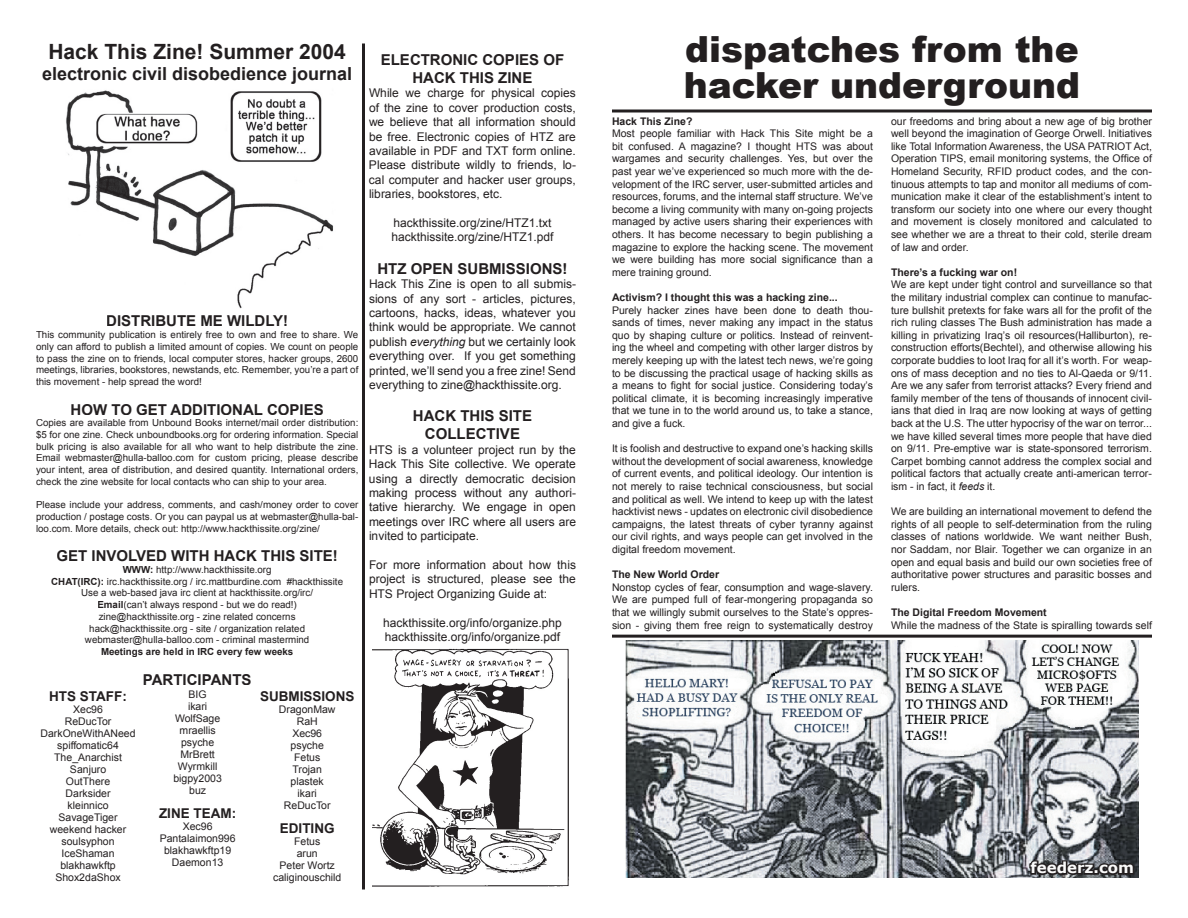
<style>
.page{position:relative;width:1188px;height:918px;background:#fff}
.page>*{position:absolute;margin:0;border:0;box-sizing:border-box;transform-origin:0 0}
.t1{font:900 36px/36px "Arial";color:#231f20}
.t2{font:700 21px "Arial";color:#231f20}
.t3{font:700 18px "Arial";color:#231f20}
.t4{font:700 15px/18px "Arial";color:#231f20;text-align:center}
.t5{font:700 15px "Verdana";color:#fafafa}
.t6{font:700 13.5px "Arial";color:#231f20}
.t7{font:12px/14.4px "Arial";color:#231f20;text-align:justify}
.t8{font:10.5px/12.6px "Arial";color:#231f20;text-align:justify}
.t9{font:700 10.5px "Arial";color:#231f20}
.t10{font:9.75px/11.7px "Arial";color:#231f20;text-align:justify}
.t11{font:700 9.75px "Arial";color:#231f20}
.s1{font-weight:700}
.s2{font-style:italic}
</style>
<div class="page">
<hr style="left:612px;top:109px;width:540px;height:3px;background:#231f20">
<hr style="left:612px;top:635px;width:540px;height:3px;background:#231f20">
<img style="left:626px;top:640px;width:513px;height:237px">
<svg style="left:1028px;top:859px;width:108px;height:18px;background:#3f3f42"></svg>
<hr style="left:362px;top:44px;width:3px;height:846px;background:#231f20">
<img style="left:66px;top:90px;width:267px;height:218px">
<img style="left:372px;top:648px;width:197px;height:239px">
<h2 class="t2" style="left:48px;top:40px;width:299px">Hack This Zine! Summer 2004</h2>
<h3 class="t3" style="left:42px;top:64px;width:312px">electronic civil disobedience journal</h3>
<h3 class="t4" style="left:106px;top:312px;width:183px">DISTRIBUTE ME WILDLY!</h3>
<p class="t10" style="left:36px;top:329px;width:324px">This community publication is entirely free to own and free to share. We only can afford to publish a limited amount of copies. We count on people to pass the zine on to friends, local computer stores, hacker groups, 2600 meetings, libraries, bookstores, newstands, etc. Remember, you’re a part of this movement - help spread the word!</p>
<h3 class="t4" style="left:71px;top:400px;width:255px">HOW TO GET ADDITIONAL COPIES</h3>
<p class="t10" style="left:36px;top:417px;width:324px">Copies are available from Unbound Books internet/mail order distribution: $5 for one zine. Check unboundbooks.org for ordering information. Special bulk pricing is also available for all who want to help distribute the zine.<br>Email webmaster@hulla-balloo.com for custom pricing, please describe your intent, area of distribution, and desired quantity. International orders, check the zine website for local contacts who can ship to your area.</p>
<p class="t10" style="left:36px;top:499px;width:324px">Please include your address, comments, and cash/money order to cover production / postage costs. Or you can paypal us at webmaster@hulla-bal&shy;loo.com. More details, check out: http://www.hackthissite.org/zine/</p>
<h3 class="t4" style="left:57px;top:547px;width:283px">GET INVOLVED WITH HACK THIS SITE!</h3>
<p class="t10" style="left:51px;top:564px;width:293px;text-align:center"><span class="s1">WWW:</span> http://www.hackthissite.org<br><span class="s1">CHAT(IRC):</span> irc.hackthissite.org / irc.mattburdine.com #hackthissite Use a web-based java irc client at hackthissite.org/irc/<br><span class="s1">Email</span>(can’t always respond - but we do read!) zine@hackthissite.org - zine related concerns hack@hackthissite.org - site / organization related webmaster@hulla-balloo.com - criminal mastermind</p>
<p class="t11" style="left:101px;top:646px;width:194px">Meetings are held in IRC every few weeks</p>
<h3 class="t4" style="left:143px;top:670px;width:110px">PARTICIPANTS</h3>
<p class="t6" style="left:49px;top:688px;width:79px">HTS STAFF:</p>
<p class="t8" style="left:41px;top:703px;width:97px;line-height:12px;text-align:center">Xec96<br>ReDucTor<br>DarkOneWithANeed spiffomatic64<br>The_Anarchist<br>Sanjuro<br>OutThere<br>Darksider<br>kleinnico<br>SavageTiger weekend hacker soulsyphon<br>IceShaman blakhawkftp<br>Shox2daShox</p>
<p class="t6" style="left:260px;top:688px;width:96px">SUBMISSIONS</p>
<p class="t8" style="left:279px;top:703px;width:58px;line-height:12px;text-align:center">DragonMaw<br>RaH<br>Xec96 psyche<br>Fetus<br>Trojan plastek<br>ikari<br>ReDucTor</p>
<p class="t6" style="left:280px;top:820px;width:56px">EDITING</p>
<p class="t8" style="left:273px;top:835px;width:70px;line-height:12px;text-align:center">Fetus<br>arun<br>Peter Wortz caliginouschild</p>
<p class="t8" style="left:173px;top:689px;width:50px;line-height:12px;text-align:center">BIG<br>ikari<br>WolfSage mraellis psyche<br>MrBrett<br>Wyrmkill bigpy2003 buz</p>
<p class="t6" style="left:159px;top:806px;width:79px">ZINE TEAM:</p>
<p class="t8" style="left:160px;top:821px;width:77px;line-height:12px;text-align:center">Xec96<br>Pantalaimon996 blakhawkftp19<br>Daemon13</p>
<h3 class="t4" style="left:381px;top:51px;width:185px">ELECTRONIC COPIES OF<br>HACK THIS ZINE</h3>
<p class="t7" style="left:369px;top:86px;width:209px">While we charge for physical copies of the zine to cover production costs, we believe that all information should be free. Electronic copies of HTZ are available in PDF and TXT form online.<br>Please distribute wildly to friends, lo&shy;cal computer and hacker user groups, libraries, bookstores, etc.</p>
<p class="t7" style="left:391px;top:216px;width:164px">hackthissite.org/zine/HTZ1.txt hackthissite.org/zine/HTZ1.pdf</p>
<h3 class="t4" style="left:377px;top:259px;width:192px">HTZ OPEN SUBMISSIONS!</h3>
<p class="t7" style="left:369px;top:277px;width:208px">Hack This Zine is open to all submis&shy;sions of any sort - articles, pictures, cartoons, hacks, ideas, whatever you think would be appropriate. We cannot publish <span class="s2">everything</span> but we certainly look everything over. If you get something printed, we’ll send you a free zine! Send everything to zine@hackthissite.org.</p>
<h3 class="t4" style="left:413px;top:407px;width:121px">HACK THIS SITE<br>COLLECTIVE</h3>
<p class="t7" style="left:369px;top:442px;width:209px">HTS is a volunteer project run by the Hack This Site collective. We operate using a directly democratic decision making process without any authori&shy;tative hierarchy. We engage in open meetings over IRC where all users are invited to participate.</p>
<p class="t7" style="left:369px;top:558px;width:208px">For more information about how this project is structured, please see the HTS Project Organizing Guide at:</p>
<p class="t7" style="left:383px;top:615px;width:180px">hackthissite.org/info/organize.php hackthissite.org/info/organize.pdf</p>
<h1 class="t1" style="left:684px;top:31px;width:398px">dispatches from the hacker underground</h1>
<p class="t9" style="left:612px;top:115px;width:82px">Hack This Zine?</p>
<p class="t8" style="left:612px;top:127px;width:263px">Most people familiar with Hack This Site might be a bit confused. A magazine? I thought HTS was about wargames and security challenges. Yes, but over the past year we’ve experienced so much more with the de&shy;velopment of the IRC server, user-submitted articles and resources, forums, and the internal staff structure. We’ve become a living community with many on-going projects managed by active users sharing their experiences with others. It has become necessary to begin publishing a magazine to explore the hacking scene. The movement we were building has more social significance than a mere training ground.</p>
<p class="t9" style="left:612px;top:291px;width:227px">Activism? I thought this was a hacking zine...</p>
<p class="t8" style="left:612px;top:304px;width:263px">Purely hacker zines have been done to death thou&shy;sands of times, never making any impact in the status quo by shaping culture or politics. Instead of reinvent&shy;ing the wheel and competing with other larger distros by merely keeping up with the latest tech news, we’re going to be discussing the practical usage of hacking skills as a means to fight for social justice. Considering today’s political climate, it is becoming increasingly imperative that we tune in to the world around us, to take a stance, and give a fuck.</p>
<p class="t8" style="left:612px;top:442px;width:263px">It is foolish and destructive to expand one’s hacking skills without the development of social awareness, knowledge of current events, and political ideology. Our intention is not merely to raise technical consciousness, but social and political as well. We intend to keep up with the latest hacktivist news - updates on electronic civil disobedience campaigns, the latest threats of cyber tyranny against our civil rights, and ways people can get involved in the digital freedom movement.</p>
<p class="t9" style="left:612px;top:569px;width:109px">The New World Order</p>
<p class="t8" style="left:612px;top:581px;width:263px">Nonstop cycles of fear, consumption and wage-slavery.<br>We are pumped full of fear-mongering propaganda so that we willingly submit ourselves to the State’s oppres&shy;sion - giving them free reign to systematically destroy</p>
<p class="t8" style="left:891px;top:115px;width:263px">our freedoms and bring about a new age of big brother well beyond the imagination of George Orwell. Initiatives like Total Information Awareness, the USA PATRIOT Act, Operation TIPS, email monitoring systems, the Office of Homeland Security, RFID product codes, and the con&shy;tinuous attempts to tap and monitor all mediums of com&shy;munication make it clear of the establishment’s intent to transform our society into one where our every thought and movement is closely monitored and calculated to see whether we are a threat to their cold, sterile dream of law and order.</p>
<p class="t9" style="left:891px;top:266px;width:128px">There’s a fucking war on!</p>
<p class="t8" style="left:891px;top:278px;width:263px">We are kept under tight control and surveillance so that the military industrial complex can continue to manufac&shy;ture bullshit pretexts for fake wars all for the profit of the rich ruling classes The Bush administration has made a killing in privatizing Iraq’s oil resources(Halliburton), re&shy;construction efforts(Bechtel), and otherwise allowing his corporate buddies to loot Iraq for all it’s worth. For weap&shy;ons of mass deception and no ties to Al-Qaeda or 9/11.<br>Are we any safer from terrorist attacks? Every friend and family member of the tens of thousands of innocent civil&shy;ians that died in Iraq are now looking at ways of getting back at the U.S. The utter hypocrisy of the war on terror... we have killed several times more people that have died on 9/11. Pre-emptive war is state-sponsored terrorism.<br>Carpet bombing cannot address the complex social and political factors that actually create anti-american terror&shy;ism - in fact, it <span class="s2">feeds</span> it.</p>
<p class="t8" style="left:891px;top:505px;width:263px">We are building an international movement to defend the rights of all people to self-determination from the ruling classes of nations worldwide. We want neither Bush, nor Saddam, nor Blair. Together we can organize in an open and equal basis and build our own societies free of authoritative power structures and parasitic bosses and rulers.</p>
<p class="t9" style="left:891px;top:606px;width:157px">The Digital Freedom Movement</p>
<p class="t8" style="left:891px;top:619px;width:262px">While the madness of the State is spiralling towards self</p>
<h3 class="t5" style="left:1030px;top:858px;width:105px">feederz.com</h3>
</div>
